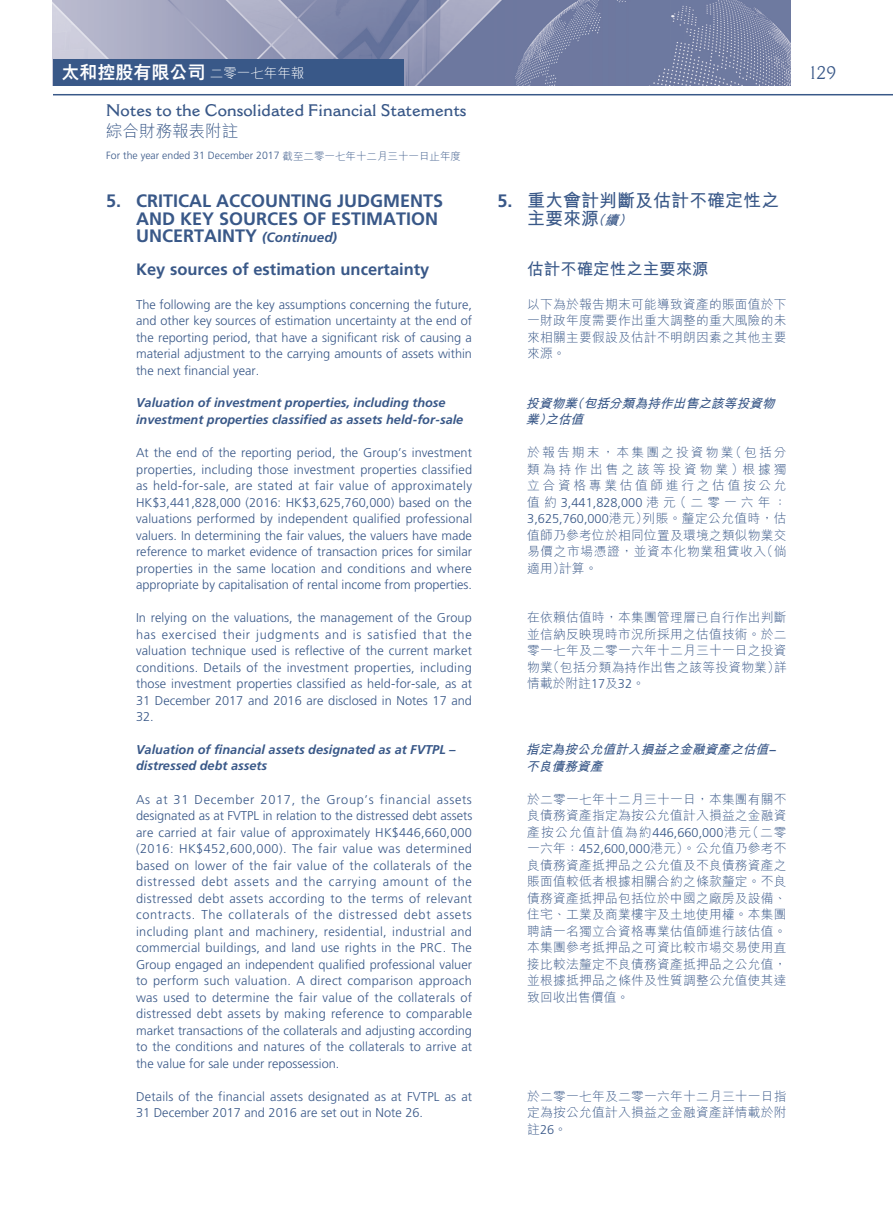
<style>
.page{position:relative;width:893px;height:1212px;background:#fff}
.page>*{position:absolute;margin:0;border:0;box-sizing:border-box;transform-origin:0 0}
.t1{font:700 18px/17.2px "Frutiger LT Std";color:#395888}
.t2{font:700 18px/17.2px "M Hei HK";color:#395888}
.t3{font:800 18px "M Hei HK";color:#fff}
.t4{font:18px "Cantoria MT Std";color:#395888}
.t5{font:600 16.5px "Cantoria MT Std";color:#395888}
.t6{font:700 16.5px "Frutiger LT Std";color:#395888}
.t7{font:700 16.5px "M Hei HK";color:#395888}
.t8{font:300 16.5px "M Hei HK";color:#395888}
.t9{font:300 12.75px/16.5px "Frutiger LT Std";color:#395888;text-align:justify}
.t10{font:300 12.75px/16.5px "M Hei HK";letter-spacing:.02em;color:#395888;text-align:justify}
.t11{font:italic 700 12.75px/16.5px "Frutiger LT Std";color:#395888}
.t12{font:italic 700 12.75px/16.5px "M Hei HK";color:#395888}
.t13{font:300 10.5px "Frutiger LT Std";color:#395888}
.s1{font-weight:300;font-size:13.5px}
.s2{font-family:"M Hei HK"}
.s3{font-style:italic;font-size:13.5px}
.s4{font-family:"Frutiger LT Std"}
</style>
<div class="page">
<hr style="left:53px;top:94px;width:840px;height:1px;background:#395888">
<img style="left:53px;top:0;width:737px;height:86px">
<div style="left:53px;top:59px;width:351px;height:27px;background:#395888"></div>
<h1 class="t3" style="left:61px;top:63px;width:244px">太和控股有限公司<span class="s1">二零一七年年報</span></h1>
<h1 class="t4" style="left:809px;top:61px;width:28px">129</h1>
<p class="t5" style="left:106px;top:100px;width:362px">Notes to the Consolidated Financial Statements</p>
<p class="t8" style="left:106px;top:122px;width:133px">綜合財務報表附註</p>
<p class="t13" style="left:106px;top:149px;width:356px">For the year ended 31 December 2017 <span class="s2">截至二零一七年十二月三十一日止年度</span></p>
<h1 class="t1" style="left:136px;top:193px;width:308px;text-indent:-30px">5. CRITICAL ACCOUNTING JUDGMENTS<br>AND KEY SOURCES OF ESTIMATION<br>UNCERTAINTY <span class="s3">(Continued)</span></h1>
<p class="t6" style="left:136px;top:260px;width:295px">Key sources of estimation uncertainty</p>
<p class="t9" style="left:136px;top:296px;width:337px">The following are the key assumptions concerning the future, and other key sources of estimation uncertainty at the end of the reporting period, that have a significant risk of causing a material adjustment to the carrying amounts of assets within the next financial year.</p>
<p class="t11" style="left:136px;top:394px;width:329px">Valuation of investment properties, including those investment properties classified as assets held-for-sale</p>
<p class="t9" style="left:136px;top:445px;width:338px">At the end of the reporting period, the Group’s investment properties, including those investment properties classified as held-for-sale, are stated at fair value of approximately HK$3,441,828,000 (2016: HK$3,625,760,000) based on the valuations performed by independent qualified professional valuers. In determining the fair values, the valuers have made reference to market evidence of transaction prices for similar properties in the same location and conditions and where appropriate by capitalisation of rental income from properties.</p>
<p class="t9" style="left:136px;top:610px;width:337px">In relying on the valuations, the management of the Group has exercised their judgments and is satisfied that the valuation technique used is reflective of the current market conditions. Details of the investment properties, including those investment properties classified as held-for-sale, as at 31 December 2017 and 2016 are disclosed in Notes 17 and 32.</p>
<p class="t11" style="left:136px;top:741px;width:321px">Valuation of financial assets designated as at FVTPL – distressed debt assets</p>
<p class="t9" style="left:136px;top:791px;width:338px">As at 31 December 2017, the Group’s financial assets designated as at FVTPL in relation to the distressed debt assets are carried at fair value of approximately HK$446,660,000 (2016: HK$452,600,000). The fair value was determined based on lower of the fair value of the collaterals of the distressed debt assets and the carrying amount of the distressed debt assets according to the terms of relevant contracts. The collaterals of the distressed debt assets including plant and machinery, residential, industrial and commercial buildings, and land use rights in the PRC. The Group engaged an independent qualified professional valuer to perform such valuation. A direct comparison approach was used to determine the fair value of the collaterals of distressed debt assets by making reference to comparable market transactions of the collaterals and adjusting according to the conditions and natures of the collaterals to arrive at the value for sale under repossession.</p>
<p class="t9" style="left:136px;top:1088px;width:338px">Details of the financial assets designated as at FVTPL as at<br>31 December 2017 and 2016 are set out in Note 26.</p>
<h1 class="t2" style="left:527px;top:191px;width:253px;text-indent:-30px"><span class="s4">5.</span> 重大會計判斷及估計不確定性之主要來源<span class="s3">（續）</span></h1>
<p class="t7" style="left:527px;top:257px;width:183px">估計不確定性之主要來源</p>
<p class="t10" style="left:527px;top:295px;width:261px">以下為於報告期末可能導致資產的賬面值於下一財政年度需要作出重大調整的重大風險的未來相關主要假設及估計不明朗因素之其他主要來源。</p>
<p class="t12" style="left:526px;top:394px;width:255px">投資物業（包括分類為持作出售之該等投資物業）之估值</p>
<p class="t10" style="left:527px;top:444px;width:261px">於報告期末，本集團之投資物業（包括分類為持作出售之該等投資物業）根據獨立合資格專業估值師進行之估值按公允</p>
<p class="t9" style="left:527px;top:494px;width:261px"><span class="s2">值約</span> 3,441,828,000 <span class="s2">港元（二零一六年：</span></p>
<p class="t10" style="left:527px;top:510px;width:261px"><span class="s4">3,625,760,000</span>港元）列賬。釐定公允值時，估值師乃參考位於相同位置及環境之類似物業交易價之市場憑證，並資本化物業租賃收入（倘適用）計算。</p>
<p class="t10" style="left:527px;top:609px;width:261px">在依賴估值時，本集團管理層已自行作出判斷並信納反映現時市況所採用之估值技術。於二零一七年及二零一六年十二月三十一日之投資物業（包括分類為持作出售之該等投資物業）詳情載於附註<span class="s4">17</span>及<span class="s4">32</span>。</p>
<p class="t12" style="left:526px;top:740px;width:251px">指定為按公允值計入損益之金融資產之估值<span class="s4">–</span>不良債務資產</p>
<p class="t10" style="left:527px;top:790px;width:261px">於二零一七年十二月三十一日，本集團有關不良債務資產指定為按公允值計入損益之金融資產按公允值計值為約<span class="s4">446,660,000</span>港元（二零一六年：<span class="s4">452,600,000</span>港元）。公允值乃參考不良債務資產抵押品之公允值及不良債務資產之賬面值較低者根據相關合約之條款釐定。不良債務資產抵押品包括位於中國之廠房及設備、住宅、工業及商業樓宇及土地使用權。本集團聘請一名獨立合資格專業估值師進行該估值。本集團參考抵押品之可資比較市場交易使用直接比較法釐定不良債務資產抵押品之公允值，並根據抵押品之條件及性質調整公允值使其達致回收出售價值。</p>
<p class="t10" style="left:527px;top:1087px;width:261px">於二零一七年及二零一六年十二月三十一日指定為按公允值計入損益之金融資產詳情載於附註<span class="s4">26</span>。</p>
</div>
